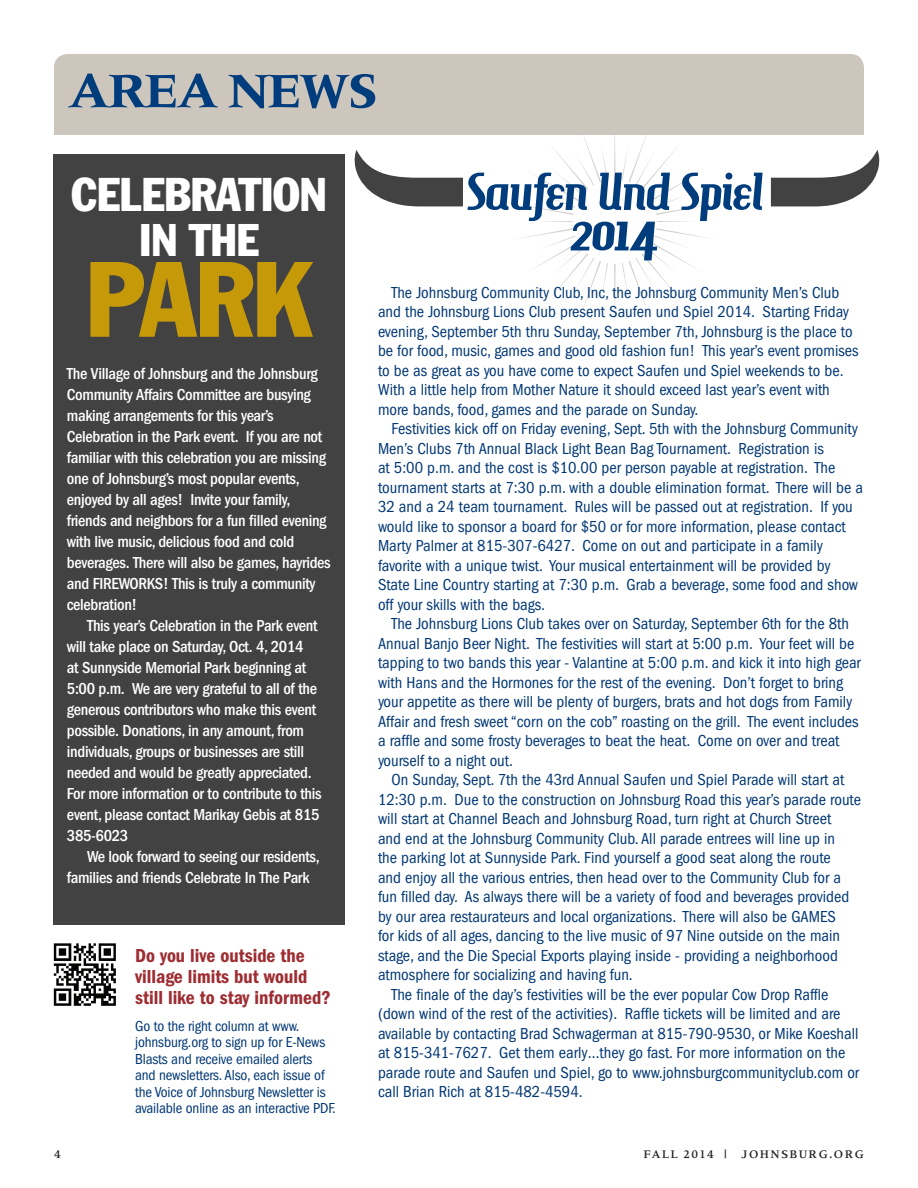
<style>
.page{position:relative;width:918px;height:1188px;background:#fff}
.page>*{position:absolute;margin:0;border:0;box-sizing:border-box;transform-origin:0 0}
.t1{font:condensed 105px "Franklin Gothic";color:#c69908}
.t2{font:56.7px "Hamburger Heaven";color:#013d7d}
.t3{font:700 51px "Meridien";letter-spacing:-.05em;color:#013d7d}
.t4{font:50.7px "Hamburger Heaven";letter-spacing:-.01em;color:#013d7d}
.t5{font:condensed 46.5px "Franklin Gothic";letter-spacing:-.01em;color:#fff}
.t6{font:condensed 45px "Franklin Gothic";color:#fff}
.t7{font:600 condensed 19.5px/21px "Franklin Gothic";color:#9e2d32}
.t8{font:condensed 16.5px/19.5px "Franklin Gothic";color:#013775}
.t9{font:500 condensed 16.5px/21px "Franklin Gothic";letter-spacing:-.02em;color:#fff}
.t10{font:condensed 15px/16.5px "Franklin Gothic";letter-spacing:-.01em;color:#013775}
.t11{font:500 12px "Meridien";letter-spacing:.1em;color:#231f20}
</style>
<div class="page">
<div style="left:53px;top:154px;width:292px;height:770px;background:#424242"></div>
<div style="left:54px;top:54px;width:810px;height:81px;background:#cdc6bd"></div>
<img style="left:53px;top:943px;width:63px;height:63px">
<svg style="left:355px;top:150px;width:108px;height:56px"></svg>
<svg style="left:771px;top:150px;width:108px;height:56px"></svg>
<svg style="left:542px;top:221px;width:31px;height:1px"></svg>
<svg style="left:614px;top:118px;width:2px;height:61px"></svg>
<svg style="left:622px;top:125px;width:94px;height:90px"></svg>
<svg style="left:657px;top:221px;width:31px;height:1px"></svg>
<svg style="left:614px;top:264px;width:2px;height:53px"></svg>
<svg style="left:622px;top:228px;width:85px;height:83px"></svg>
<svg style="left:513px;top:125px;width:95px;height:90px"></svg>
<svg style="left:522px;top:228px;width:86px;height:83px"></svg>
<h3 class="t3" style="left:68px;top:61px;width:313px">AREA NEWS</h3>
<h3 class="t5" style="left:71px;top:166px;width:257px">CELEBRATION</h3>
<h3 class="t6" style="left:139px;top:212px;width:121px">IN THE</h3>
<h1 class="t1" style="left:86px;top:235px;width:229px">PARK</h1>
<p class="t9" style="left:67px;top:363px;width:265px">The Village of Johnsburg and the Johnsburg Community Affairs Committee are busying making arrangements for this year’s Celebration in the Park event. If you are not familiar with this celebration you are missing one of Johnsburg’s most popular events, enjoyed by all ages! Invite your family, friends and neighbors for a fun filled evening with live music, delicious food and cold beverages. There will also be games, hayrides and FIREWORKS! This is truly a community celebration!</p>
<p class="t9" style="left:67px;top:615px;width:256px;text-indent:20px">This year’s Celebration in the Park event will take place on Saturday, Oct. 4, 2014<br>at Sunnyside Memorial Park beginning at 5:00 p.m. We are very grateful to all of the generous contributors who make this event possible. Donations, in any amount, from individuals, groups or businesses are still needed and would be greatly appreciated.<br>For more information or to contribute to this event, please contact Marikay Gebis at 815<br>385-6023</p>
<p class="t9" style="left:67px;top:846px;width:254px;text-indent:20px">We look forward to seeing our residents, families and friends Celebrate In The Park</p>
<p class="t7" style="left:135px;top:945px;width:197px">Do you live outside the village limits but would still like to stay informed?</p>
<p class="t10" style="left:135px;top:1017px;width:202px">Go to the right column at www. johnsburg.org to sign up for E-News Blasts and receive emailed alerts and newsletters. Also, each issue of the Voice of Johnsburg Newsletter is available online as an interactive PDF.</p>
<h3 class="t4" style="left:465px;top:162px;width:299px">Saufen Und Spiel</h3>
<h2 class="t2" style="left:570px;top:197px;width:89px">2014</h2>
<p class="t8" style="left:378px;top:283px;width:482px;text-indent:13px">The Johnsburg Community Club, Inc, the Johnsburg Community Men’s Club and the Johnsburg Lions Club present Saufen und Spiel 2014. Starting Friday evening, September 5th thru Sunday, September 7th, Johnsburg is the place to be for food, music, games and good old fashion fun! This year’s event promises to be as great as you have come to expect Saufen und Spiel weekends to be.<br>With a little help from Mother Nature it should exceed last year’s event with more bands, food, games and the parade on Sunday.</p>
<p class="t8" style="left:378px;top:419px;width:487px;text-indent:13px">Festivities kick off on Friday evening, Sept. 5th with the Johnsburg Community Men’s Clubs 7th Annual Black Light Bean Bag Tournament. Registration is<br>at 5:00 p.m. and the cost is $10.00 per person payable at registration. The tournament starts at 7:30 p.m. with a double elimination format. There will be a 32 and a 24 team tournament. Rules will be passed out at registration. If you would like to sponsor a board for $50 or for more information, please contact Marty Palmer at 815-307-6427. Come on out and participate in a family favorite with a unique twist. Your musical entertainment will be provided by State Line Country starting at 7:30 p.m. Grab a beverage, some food and show off your skills with the bags.</p>
<p class="t8" style="left:378px;top:614px;width:484px;text-indent:13px">The Johnsburg Lions Club takes over on Saturday, September 6th for the 8th Annual Banjo Beer Night. The festivities will start at 5:00 p.m. Your feet will be tapping to two bands this year - Valantine at 5:00 p.m. and kick it into high gear with Hans and the Hormones for the rest of the evening. Don’t forget to bring your appetite as there will be plenty of burgers, brats and hot dogs from Family Affair and fresh sweet “corn on the cob” roasting on the grill. The event includes a raffle and some frosty beverages to beat the heat. Come on over and treat yourself to a night out.</p>
<p class="t8" style="left:391px;top:770px;width:454px">On Sunday, Sept. 7th the 43rd Annual Saufen und Spiel Parade will start at</p>
<p class="t8" style="left:378px;top:790px;width:485px">12:30 p.m. Due to the construction on Johnsburg Road this year’s parade route</p>
<p class="t8" style="left:378px;top:809px;width:455px">will start at Channel Beach and Johnsburg Road, turn right at Church Street</p>
<p class="t8" style="left:378px;top:829px;width:459px">and end at the Johnsburg Community Club. All parade entrees will line up in</p>
<p class="t8" style="left:378px;top:848px;width:454px">the parking lot at Sunnyside Park. Find yourself a good seat along the route</p>
<p class="t8" style="left:378px;top:868px;width:464px">and enjoy all the various entries, then head over to the Community Club for a</p>
<p class="t8" style="left:378px;top:887px;width:473px">fun filled day. As always there will be a variety of food and beverages provided</p>
<p class="t8" style="left:378px;top:907px;width:460px">by our area restaurateurs and local organizations. There will also be GAMES</p>
<p class="t8" style="left:378px;top:926px;width:464px">for kids of all ages, dancing to the live music of 97 Nine outside on the main</p>
<p class="t8" style="left:378px;top:946px;width:461px">stage, and the Die Special Exports playing inside - providing a neighborhood</p>
<p class="t8" style="left:378px;top:965px;width:256px">atmosphere for socializing and having fun.</p>
<p class="t8" style="left:391px;top:985px;width:439px">The finale of the day’s festivities will be the ever popular Cow Drop Raffle</p>
<p class="t8" style="left:378px;top:1004px;width:464px">(down wind of the rest of the activities). Raffle tickets will be limited and are</p>
<p class="t8" style="left:378px;top:1024px;width:482px">available by contacting Brad Schwagerman at 815-790-9530, or Mike Koeshall</p>
<p class="t8" style="left:378px;top:1043px;width:469px">at 815-341-7627. Get them early…they go fast. For more information on the</p>
<p class="t8" style="left:378px;top:1063px;width:483px">parade route and Saufen und Spiel, go to www.johnsburgcommunityclub.com or</p>
<p class="t8" style="left:378px;top:1082px;width:206px">call Brian Rich at 815-482-4594.</p>
<p class="t11" style="left:54px;top:1147px;width:8px">4</p>
<p class="t11" style="left:644px;top:1147px;width:222px">FALL 2014 | JOHNSBURG.ORG</p>
</div>
